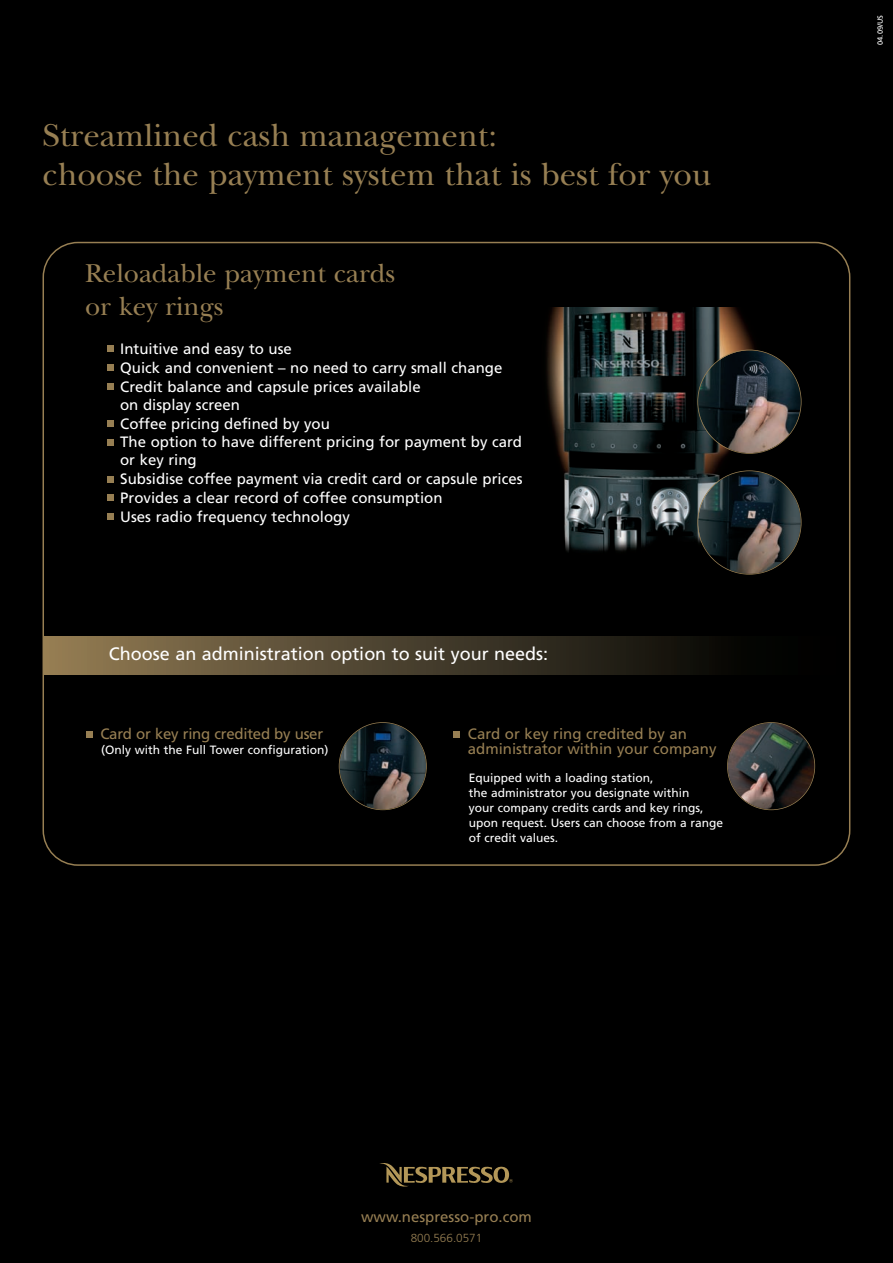
<style>
.page{position:relative;width:893px;height:1263px;background:#000}
.page>*{position:absolute;margin:0;border:0;box-sizing:border-box;transform-origin:0 0}
.t1{font:33px/39.6px "New Baskerville";color:#977f53}
.t2{font:27px/32.4px "New Baskerville";color:#977f53}
.t3{font:18px "Frutiger";color:#fff}
.t4{font:15px/18.6px "Frutiger";color:#fff}
.t5{font:15px/15px "Frutiger";color:#977f53}
.t6{font:12px/15px "Frutiger";color:#fff}
.t7{font:300 11.7px "Frutiger";color:#977f53}
.t8{font:7.5px "Frutiger";color:#fff}
</style>
<div class="page">
<svg style="left:43px;top:242px;width:807px;height:624px"></svg>
<img style="left:529px;top:307px;width:276px;height:294px">
<img style="left:698px;top:350px;width:103px;height:103px;border-radius:50%">
<div style="left:697px;top:350px;width:104px;height:104px;border:2px solid #977f53;border-radius:50%"></div>
<img style="left:698px;top:471px;width:103px;height:103px;border-radius:50%">
<div style="left:697px;top:470px;width:104px;height:105px;border:2px solid #977f53;border-radius:50%"></div>
<div style="left:453px;top:731px;width:7px;height:6px;background:#977f53"></div>
<img style="left:728px;top:723px;width:86px;height:86px;border-radius:50%">
<div style="left:727px;top:722px;width:88px;height:88px;border:2px solid #977f53;border-radius:50%"></div>
<img style="left:339px;top:723px;width:87px;height:86px;border-radius:50%">
<div style="left:339px;top:722px;width:88px;height:88px;border:2px solid #977f53;border-radius:50%"></div>
<svg style="left:380px;top:1163px;width:133px;height:24px"></svg>
<h1 class="t1" style="left:43px;top:119px;width:670px">Streamlined cash management:<br>choose the payment system that is best for you</h1>
<h2 class="t2" style="left:85px;top:261px;width:312px">Reloadable payment cards or key rings</h2>
<p class="t4" style="left:120px;top:341px;width:404px">Intuitive and easy to use<br>Quick and convenient – no need to carry small change Credit balance and capsule prices available<br>on display screen<br>Coffee pricing defined by you<br>The option to have different pricing for payment by card or key ring<br>Subsidise coffee payment via credit card or capsule prices Provides a clear record of coffee consumption<br>Uses radio frequency technology</p>
<p class="t3" style="left:109px;top:646px;width:441px">Choose an administration option to suit your needs:</p>
<p class="t5" style="left:100px;top:727px;width:224px">Card or key ring credited by user</p>
<p class="t6" style="left:101px;top:743px;width:229px">(Only with the Full Tower configuration)</p>
<p class="t5" style="left:468px;top:727px;width:250px">Card or key ring credited by an administrator within your company</p>
<p class="t6" style="left:469px;top:771px;width:256px">Equipped with a loading station,<br>the administrator you designate within<br>your company credits cards and key rings, upon request. Users can choose from a range of credit values.</p>
<p class="t5" style="left:361px;top:1211px;width:172px">www.nespresso-pro.com</p>
<p class="t7" style="left:411px;top:1233px;width:73px">800.566.0571</p>
<p class="t8" style="left:877px;top:45px;width:32px;rotate:-90deg">04 .09/US</p>
</div>
